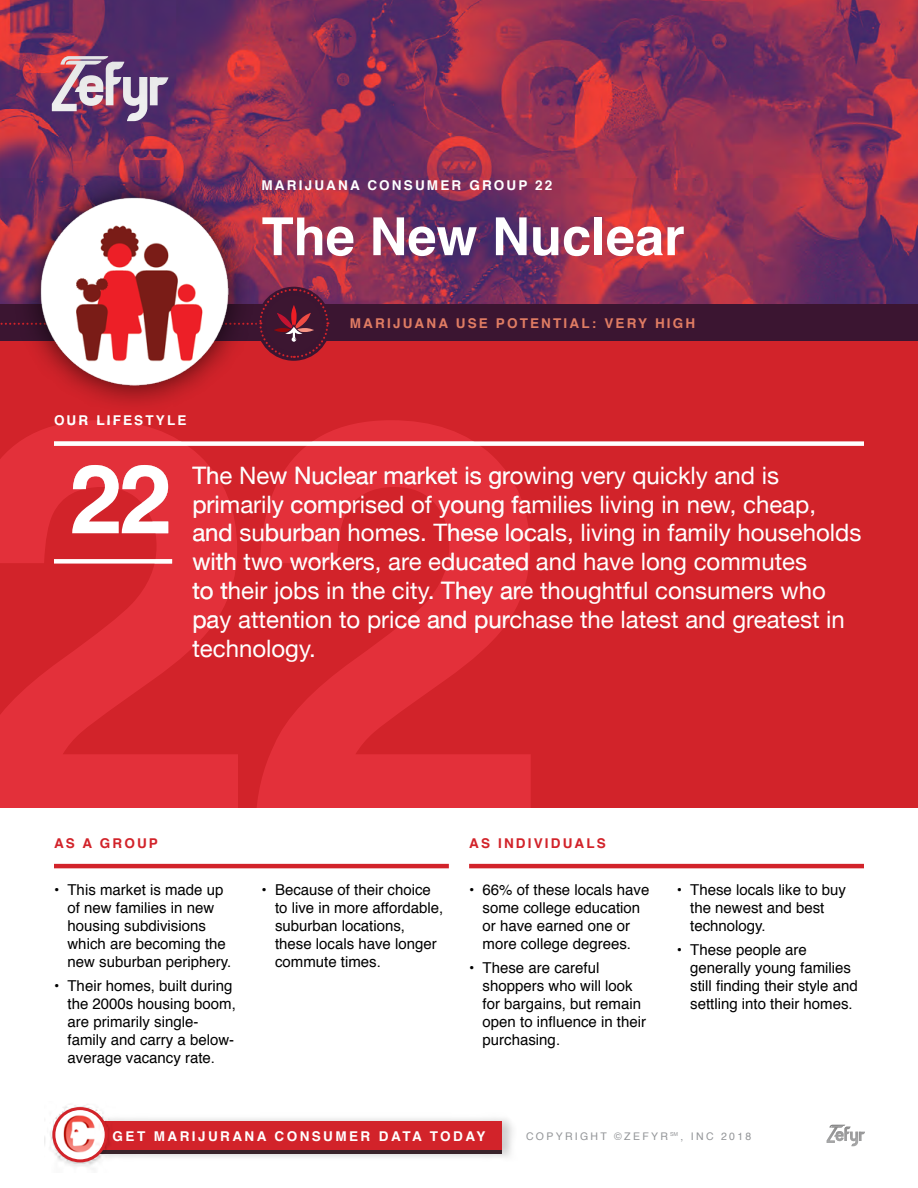
<style>
.page{position:relative;width:918px;height:1188px;background:#fff}
.page>*{position:absolute;margin:0;border:0;box-sizing:border-box;transform-origin:0 0}
.t1{font:700 567.3px "Helvetica";color:#fff}
.t2{font:700 96px "Helvetica";color:#fff}
.t3{font:700 52.5px "Helvetica";color:#fff}
.t4{font:24px/28.8px "Helvetica Neue";color:#fff}
.t5{font:15px/18px "Helvetica";color:#000}
.t6{font:700 13.5px "Helvetica";letter-spacing:.16em;color:#fff}
.t7{font:700 13.5px "Helvetica";letter-spacing:.16em;color:#e07c63}
.t8{font:700 13.5px "Helvetica";letter-spacing:.18em;color:#fff}
.t9{font:700 13.5px "Helvetica";letter-spacing:.16em;color:#d2232a}
.t10{font:10.5px "Helvetica";letter-spacing:.22em;color:#939598}
</style>
<div class="page">
<img style="left:0;top:0;width:918px;height:305px">
<svg style="left:52px;top:56px;width:116px;height:65px;background:#967293"></svg>
<div style="left:0;top:341px;width:918px;height:467px;background:#d2232a"></div>
<div style="left:54px;top:441px;width:810px;height:5px;background:#fff"></div>
<div style="left:54px;top:559px;width:118px;height:5px;background:#fff"></div>
<hr style="left:54px;top:864px;width:395px;height:4px;background:#d2232a">
<hr style="left:469px;top:864px;width:395px;height:4px;background:#d2232a">
<div style="left:0;top:305px;width:918px;height:36px;background:#3b1531"></div>
<div style="left:12px;top:169px;width:245px;height:245px;background:#000;opacity:.75"></div>
<img style="left:28px;top:185px;width:213px;height:213px;border-radius:107px">
<svg style="left:0;top:288px;width:330px;height:71px"></svg>
<div style="left:94px;top:1113px;width:424px;height:49px;background:#000;opacity:.2"></div>
<div style="left:96px;top:1125px;width:406px;height:29px;background:#39232a"></div>
<div style="left:96px;top:1121px;width:406px;height:29px;background:#d2232a"></div>
<img style="left:50px;top:1104px;width:65px;height:63px">
<div style="left:52px;top:1107px;width:56px;height:55px;border:3px solid #d2232a;border-radius:50%"></div>
<svg style="left:827px;top:1125px;width:38px;height:21px"></svg>
<p class="t6" style="left:262px;top:175px;width:292px">MARIJUANA CONSUMER GROUP 22</p>
<h3 class="t3" style="left:262px;top:194px;width:425px">The New Nuclear</h3>
<p class="t7" style="left:350px;top:312px;width:347px">MARIJUANA USE POTENTIAL: VERY HIGH</p>
<p class="t6" style="left:54px;top:409px;width:134px">OUR LIFESTYLE</p>
<h2 class="t2" style="left:69px;top:422px;width:104px">22</h2>
<h1 class="t1" style="left:-55px;top:166px;width:610px">22</h1>
<p class="t4" style="left:192px;top:462px;width:671px">The New Nuclear market is growing very quickly and is primarily comprised of young families living in new, cheap, and suburban homes. These locals, living in family households with two workers, are educated and have long commutes<br>to their jobs in the city. They are thoughtful consumers who pay attention to price and purchase the latest and greatest in technology.</p>
<p class="t9" style="left:54px;top:833px;width:105px">AS A GROUP</p>
<p class="t9" style="left:469px;top:833px;width:138px">AS INDIVIDUALS</p>
<p class="t5" style="left:68px;top:881px;width:165px;text-indent:-14px">• This market is made up of new families in new housing subdivisions which are becoming the new suburban periphery.</p>
<p class="t5" style="left:68px;top:978px;width:170px;text-indent:-14px">• Their homes, built during the 2000s housing boom, are primarily single&shy;family and carry a below&shy;average vacancy rate.</p>
<p class="t5" style="left:275px;top:881px;width:170px;text-indent:-14px">• Because of their choice to live in more affordable, suburban locations, these locals have longer commute times.</p>
<p class="t5" style="left:469px;top:881px;width:182px;text-align:center">• 66% of these locals have some college education<br>or have earned one or more college degrees.</p>
<p class="t5" style="left:483px;top:960px;width:165px;text-indent:-14px">• These are careful shoppers who will look for bargains, but remain open to influence in their purchasing.</p>
<p class="t5" style="left:690px;top:881px;width:157px;text-indent:-14px">• These locals like to buy the newest and best technology.</p>
<p class="t5" style="left:690px;top:942px;width:169px;text-indent:-14px">• These people are generally young families still finding their style and settling into their homes.</p>
<p class="t8" style="left:113px;top:1125px;width:374px">GET MARIJURANA CONSUMER DATA TODAY</p>
<p class="t10" style="left:526px;top:1129px;width:227px">COPYRIGHT ©ZEFYR℠, INC 2018</p>
</div>
